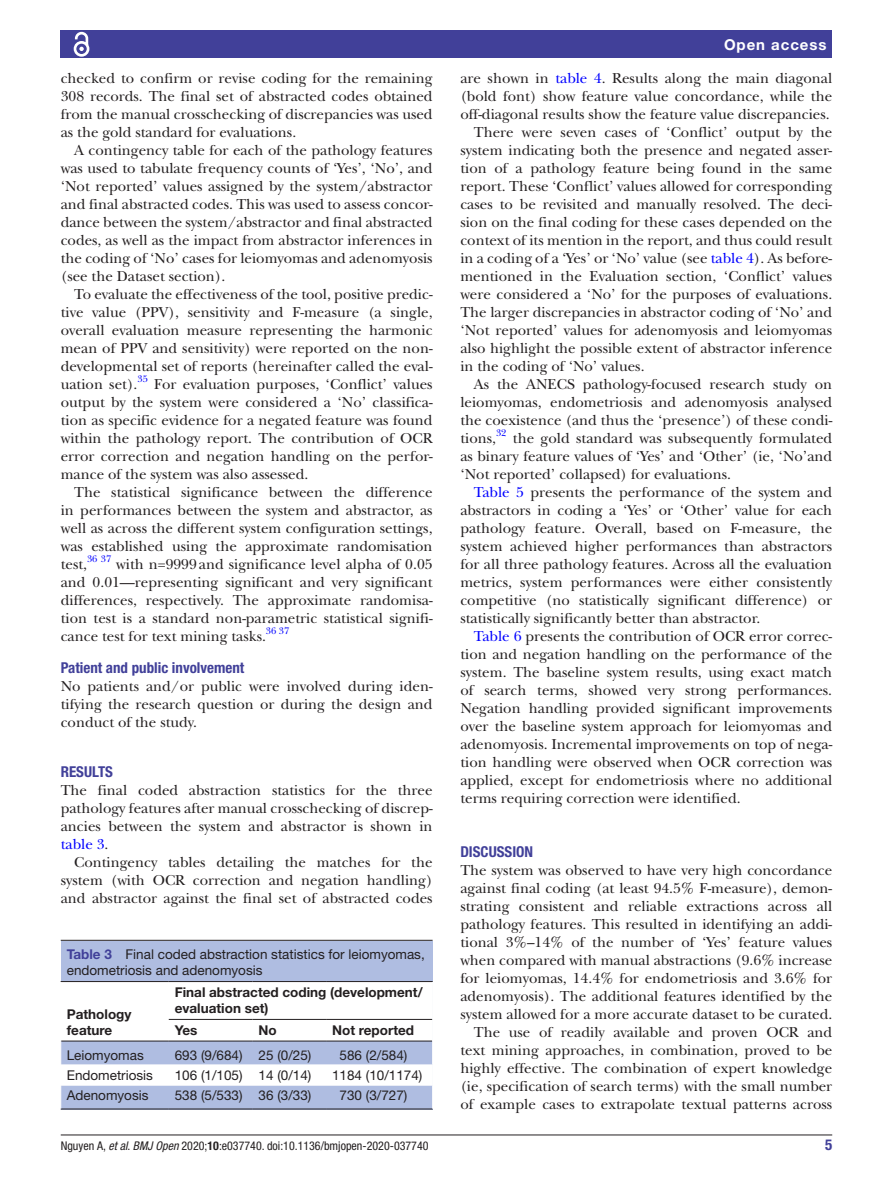
<style>
.page{position:relative;width:893px;height:1191px;background:#fff}
.page>*{position:absolute;margin:0;border:0;box-sizing:border-box;transform-origin:0 0}
.t1{font:15px/18px "New Baskerville";color:#231f20;text-align:justify}
.t2{font:700 condensed 15px "Helvetica Neue LT Std";color:#414099}
.t3{font:700 15px "Helvetica Neue LT Std";letter-spacing:.065em;color:#fff}
.t4{font:13.5px/16.5px "Helvetica Neue LT Std";color:#231f20}
.t5{font:700 13.5px/16.2px "Helvetica Neue LT Std";color:#231f20}
.t6{font:condensed 12px "Helvetica Neue LT Std";color:#231f20}
.t7{font:9.9px "New Baskerville";color:#00f}
.s1{color:#00f}
.s2{font-weight:700;color:#414099}
.s3{font-style:italic}
.s4{font-weight:700}
</style>
<div class="page">
<hr style="left:61px;top:1134px;width:771px;height:1px;background:#231f20">
<div style="left:61px;top:31px;width:771px;height:27px;background:#414099"></div>
<svg style="left:73px;top:31px;width:17px;height:26px"></svg>
<div style="left:61px;top:940px;width:372px;height:169px;background:#afbde1"></div>
<hr style="left:61px;top:940px;width:372px;height:1px;background:#231f20">
<svg style="left:60px;top:981px;width:373px;height:128px"></svg>
<p class="t1" style="left:61px;top:69px;width:373px">checked to confirm or revise coding for the remaining 308 records. The final set of abstracted codes obtained from the manual crosschecking of discrepancies was used as the gold standard for evaluations.</p>
<p class="t1" style="left:61px;top:141px;width:373px;text-indent:14px">A contingency table for each of the pathology features was used to tabulate frequency counts of ‘Yes’, ‘No’, and ‘Not reported’ values assigned by the system/abstractor and final abstracted codes. This was used to assess concor&shy;dance between the system/abstractor and final abstracted codes, as well as the impact from abstractor inferences in the coding of ‘No’ cases for leiomyomas and adenomyosis (see the Dataset section).</p>
<p class="t1" style="left:61px;top:285px;width:373px;text-indent:14px">To evaluate the effectiveness of the tool, positive predic&shy;tive value (PPV), sensitivity and F-measure (a single, overall evaluation measure representing the harmonic mean of PPV and sensitivity) were reported on the non&shy;developmental set of reports (hereinafter called the eval&shy;uation set).</p>
<p class="t7" style="left:137px;top:373px;width:12px">35</p>
<p class="t1" style="left:61px;top:375px;width:373px;text-indent:93px">For evaluation purposes, ‘Conflict’ values output by the system were considered a ‘No’ classifica&shy;tion as specific evidence for a negated feature was found within the pathology report. The contribution of OCR error correction and negation handling on the perfor&shy;mance of the system was also assessed.</p>
<p class="t1" style="left:61px;top:483px;width:373px;text-indent:14px">The statistical significance between the difference in performances between the system and abstractor, as well as across the different system configuration settings, was established using the approximate randomisation test,<sup>36</sup> <sup>37</sup> with n=9999and significance level alpha of 0.05 and 0.01—representing significant and very significant differences, respectively. The approximate randomisa&shy;tion test is a standard non-parametric statistical signifi&shy;cance test for text mining tasks.</p>
<p class="t7" style="left:266px;top:625px;width:25px">36 37</p>
<p class="t2" style="left:61px;top:658px;width:185px">Patient and public involvement</p>
<p class="t1" style="left:61px;top:677px;width:373px">No patients and/or public were involved during iden&shy;tifying the research question or during the design and conduct of the study.</p>
<p class="t2" style="left:61px;top:763px;width:53px">Results</p>
<p class="t1" style="left:61px;top:781px;width:373px">The final coded abstraction statistics for the three pathology features after manual crosschecking of discrep&shy;ancies between the system and abstractor is shown in <span class="s1">table 3</span>.</p>
<p class="t1" style="left:61px;top:853px;width:373px;text-indent:14px">Contingency tables detailing the matches for the system (with OCR correction and negation handling) and abstractor against the final set of abstracted codes</p>
<p class="t4" style="left:67px;top:945px;width:360px"><span class="s2">Table 3</span> Final coded abstraction statistics for leiomyomas, endometriosis and adenomyosis</p>
<p class="t5" style="left:67px;top:1005px;width:66px">Pathology feature</p>
<p class="t5" style="left:175px;top:984px;width:249px">Final abstracted coding (development/ evaluation set)</p>
<p class="t5" style="left:175px;top:1021px;width:24px">Yes</p>
<p class="t5" style="left:259px;top:1021px;width:20px">No</p>
<p class="t5" style="left:332px;top:1021px;width:84px">Not reported</p>
<p class="t4" style="left:67px;top:1046px;width:79px">Leiomyomas</p>
<p class="t4" style="left:175px;top:1046px;width:138px">693 (9/684) 25 (0/25)</p>
<p class="t4" style="left:340px;top:1046px;width:69px">586 (2/584)</p>
<p class="t4" style="left:67px;top:1066px;width:88px">Endometriosis</p>
<p class="t4" style="left:175px;top:1066px;width:138px">106 (1/105) 14 (0/14)</p>
<p class="t4" style="left:332px;top:1066px;width:92px">1184 (10/1174)</p>
<p class="t4" style="left:67px;top:1086px;width:83px">Adenomyosis</p>
<p class="t4" style="left:175px;top:1086px;width:138px">538 (5/533) 36 (3/33)</p>
<p class="t4" style="left:340px;top:1086px;width:69px">730 (3/727)</p>
<p class="t3" style="left:724px;top:35px;width:104px">Open access</p>
<p class="t1" style="left:460px;top:69px;width:373px">are shown in <span class="s1">table 4</span>. Results along the main diagonal</p>
<p class="t1" style="left:460px;top:87px;width:373px">(bold font) show feature value concordance, while the</p>
<p class="t1" style="left:460px;top:105px;width:371px">off-diagonal results show the feature value discrepancies.</p>
<p class="t1" style="left:474px;top:123px;width:360px">There were seven cases of ‘Conflict’ output by the</p>
<p class="t1" style="left:460px;top:141px;width:373px">system indicating both the presence and negated asser-</p>
<p class="t1" style="left:460px;top:159px;width:373px">tion of a pathology feature being found in the same</p>
<p class="t1" style="left:460px;top:177px;width:373px">report. These ‘Conflict’ values allowed for corresponding</p>
<p class="t1" style="left:460px;top:195px;width:373px">cases to be revisited and manually resolved. The deci-</p>
<p class="t1" style="left:460px;top:213px;width:373px">sion on the final coding for these cases depended on the</p>
<p class="t1" style="left:460px;top:231px;width:373px">context of its mention in the report, and thus could result</p>
<p class="t1" style="left:460px;top:249px;width:373px">in a coding of a ‘Yes’ or ‘No’ value (see <span class="s1">table 4</span>). As before-</p>
<p class="t1" style="left:460px;top:267px;width:373px">mentioned in the Evaluation section, ‘Conflict’ values</p>
<p class="t1" style="left:460px;top:285px;width:373px">were considered a ‘No’ for the purposes of evaluations.</p>
<p class="t1" style="left:460px;top:303px;width:373px">The larger discrepancies in abstractor coding of ‘No’ and</p>
<p class="t1" style="left:460px;top:321px;width:373px">‘Not reported’ values for adenomyosis and leiomyomas</p>
<p class="t1" style="left:460px;top:339px;width:373px">also highlight the possible extent of abstractor inference</p>
<p class="t1" style="left:460px;top:357px;width:186px">in the coding of ‘No’ values.</p>
<p class="t1" style="left:474px;top:375px;width:360px">As the ANECS pathology-focused research study on</p>
<p class="t1" style="left:460px;top:393px;width:373px">leiomyomas, endometriosis and adenomyosis analysed</p>
<p class="t1" style="left:460px;top:411px;width:373px">the coexistence (and thus the ‘presence’) of these condi-</p>
<p class="t1" style="left:460px;top:429px;width:37px">tions,</p>
<p class="t7" style="left:496px;top:427px;width:12px">32</p>
<p class="t1" style="left:460px;top:429px;width:373px;text-indent:52px">the gold standard was subsequently formulated as binary feature values of ‘Yes’ and ‘Other’ (ie, ‘No’and ‘Not reported’ collapsed) for evaluations.</p>
<p class="t1" style="left:460px;top:483px;width:373px;text-indent:14px"><span class="s1">Table 5</span> presents the performance of the system and abstractors in coding a ‘Yes’ or ‘Other’ value for each pathology feature. Overall, based on F-measure, the system achieved higher performances than abstractors for all three pathology features. Across all the evaluation metrics, system performances were either consistently competitive (no statistically significant difference) or statistically significantly better than abstractor.</p>
<p class="t1" style="left:460px;top:627px;width:373px;text-indent:14px"><span class="s1">Table 6</span> presents the contribution of OCR error correc&shy;tion and negation handling on the performance of the system. The baseline system results, using exact match of search terms, showed very strong performances.<br>Negation handling provided significant improvements over the baseline system approach for leiomyomas and adenomyosis. Incremental improvements on top of nega&shy;tion handling were observed when OCR correction was applied, except for endometriosis where no additional terms requiring correction were identified.</p>
<p class="t2" style="left:460px;top:843px;width:45px">Discussio</p>
<p class="t2" style="left:525px;top:843px;width:10px">n</p>
<p class="t1" style="left:460px;top:861px;width:373px;text-align:right">The system was observed to have very high concordance against final coding (at least 94.5% F-measure), demon&shy;strating consistent and reliable extractions across all pathology features. This resulted in identifying an addi&shy;tional 3%–14% of the number of ‘Yes’ feature values when compared with manual abstractions (9.6% increase for leiomyomas, 14.4% for endometriosis and 3.6% for adenomyosis). The additional features identified by the system allowed for a more accurate dataset to be curated.<br>The use of readily available and proven OCR and text mining approaches, in combination, proved to be highly effective. The combination of expert knowledge (ie, specification of search terms) with the small number of example cases to extrapolate textual patterns across</p>
<p class="t6" style="left:61px;top:1138px;width:369px">Nguyen A, <span class="s3">et al</span>. <span class="s3">BMJ Open</span> 2020;<span class="s4">10</span>:e037740. doi:10.1136/bmjopen-2020-037740</p>
<p class="t2" style="left:825px;top:1135px;width:9px">5</p>
</div>
